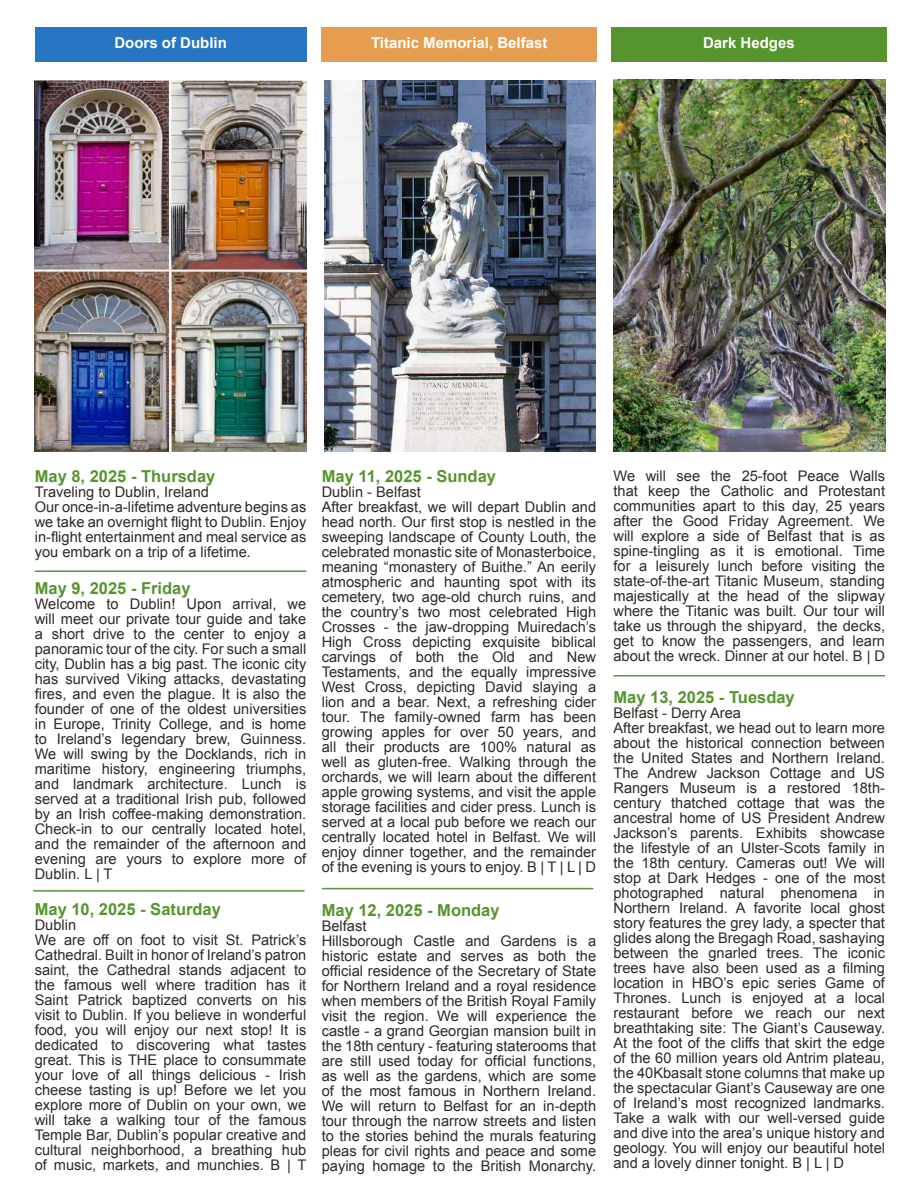
<style>
.page{position:relative;width:918px;height:1188px;background:#fff}
.page>*{position:absolute;margin:0;border:0;box-sizing:border-box;transform-origin:0 0}
.t1{font:700 16.5px "Arial";color:#56952d}
.t2{font:700 15px "Arial";color:#fff}
.t3{font:14.7px/15px "Arial";color:#2e2926}
</style>
<div class="page">
<div style="left:35px;top:27px;width:271px;height:34px;background:#2776c3"></div>
<div style="left:322px;top:27px;width:275px;height:34px;background:#e59e50"></div>
<div style="left:611px;top:27px;width:276px;height:34px;background:#56952d"></div>
<img style="left:613px;top:80px;width:272px;height:372px">
<img style="left:324px;top:80px;width:271px;height:372px">
<img style="left:35px;top:81px;width:271px;height:371px">
<hr style="left:35px;top:570px;width:271px;height:2px;background:#549641">
<hr style="left:33px;top:890px;width:272px;height:2px;background:#549641">
<hr style="left:322px;top:888px;width:271px;height:1px;background:#549641">
<hr style="left:613px;top:675px;width:272px;height:1px;background:#549641">
<p class="t2" style="left:114px;top:33px;width:114px">Doors of Dublin</p>
<p class="t2" style="left:371px;top:33px;width:178px">Titanic Memorial, Belfast</p>
<p class="t2" style="left:703px;top:33px;width:93px">Dark Hedges</p>
<p class="t1" style="left:35px;top:466px;width:182px">May 8, 2025 - Thursday</p>
<p class="t3" style="left:35px;top:485px;width:273px">Traveling to Dublin, Ireland<br>Our once-in-a-lifetime adventure begins as we take an overnight flight to Dublin. Enjoy in-flight entertainment and meal service as you embark on a trip of a lifetime.</p>
<p class="t1" style="left:35px;top:577px;width:157px">May 9, 2025 - Friday</p>
<p class="t3" style="left:35px;top:596px;width:273px;text-align:justify">Welcome to Dublin! Upon arrival, we will meet our private tour guide and take a short drive to the center to enjoy a panoramic tour of the city. For such a small city, Dublin has a big past. The iconic city has survived Viking attacks, devastating fires, and even the plague. It is also the founder of one of the oldest universities in Europe, Trinity College, and is home to Ireland’s legendary brew, Guinness.<br>We will swing by the Docklands, rich in maritime history, engineering triumphs, and landmark architecture. Lunch is served at a traditional Irish pub, followed by an Irish coffee-making demonstration.<br>Check-in to our centrally located hotel, and the remainder of the afternoon and evening are yours to explore more of Dublin. L | T</p>
<p class="t1" style="left:35px;top:898px;width:188px">May 10, 2025 - Saturday</p>
<p class="t3" style="left:35px;top:917px;width:273px">Dublin<br>We are off on foot to visit St. Patrick’s Cathedral. Built in honor of Ireland’s patron saint, the Cathedral stands adjacent to the famous well where tradition has it Saint Patrick baptized converts on his visit to Dublin. If you believe in wonderful food, you will enjoy our next stop! It is dedicated to discovering what tastes great. This is THE place to consummate your love of all things delicious - Irish cheese tasting is up! Before we let you explore more of Dublin on your own, we will take a walking tour of the famous Temple Bar, Dublinʼs popular creative and cultural neighborhood, a breathing hub of music, markets, and munchies. B | T</p>
<p class="t1" style="left:322px;top:466px;width:176px">May 11, 2025 - Sunday</p>
<p class="t3" style="left:322px;top:485px;width:276px">Dublin - Belfast<br>After breakfast, we will depart Dublin and head north. Our first stop is nestled in the sweeping landscape of County Louth, the celebrated monastic site of Monasterboice, meaning “monastery of Buithe.” An eerily atmospheric and haunting spot with its cemetery, two age-old church ruins, and the countryʼs two most celebrated High Crosses - the jaw-dropping Muiredach’s High Cross depicting exquisite biblical carvings of both the Old and New Testaments, and the equally impressive West Cross, depicting David slaying a lion and a bear. Next, a refreshing cider tour. The family-owned farm has been growing apples for over 50 years, and all their products are 100% natural as well as gluten-free. Walking through the orchards, we will learn about the different apple growing systems, and visit the apple storage facilities and cider press. Lunch is served at a local pub before we reach our centrally located hotel in Belfast. We will enjoy dinner together, and the remainder of the evening is yours to enjoy. B | T | L | D</p>
<p class="t1" style="left:322px;top:899px;width:179px">May 12, 2025 - Monday</p>
<p class="t3" style="left:322px;top:918px;width:276px">Belfast<br>Hillsborough Castle and Gardens is a historic estate and serves as both the official residence of the Secretary of State for Northern Ireland and a royal residence when members of the British Royal Family visit the region. We will experience the castle - a grand Georgian mansion built in the 18th century - featuring staterooms that are still used today for official functions, as well as the gardens, which are some of the most famous in Northern Ireland.<br>We will return to Belfast for an in-depth tour through the narrow streets and listen to the stories behind the murals featuring pleas for civil rights and peace and some paying homage to the British Monarchy.</p>
<p class="t3" style="left:613px;top:468px;width:273px;text-align:justify">We will see the 25-foot Peace Walls that keep the Catholic and Protestant communities apart to this day, 25 years after the Good Friday Agreement. We will explore a side of Belfast that is as spine-tingling as it is emotional. Time for a leisurely lunch before visiting the state-of-the-art Titanic Museum, standing majestically at the head of the slipway where the Titanic was built. Our tour will take us through the shipyard, the decks, get to know the passengers, and learn about the wreck. Dinner at our hotel. B | D</p>
<p class="t1" style="left:613px;top:686px;width:183px">May 13, 2025 - Tuesday</p>
<p class="t3" style="left:613px;top:705px;width:273px">Belfast - Derry Area<br>After breakfast, we head out to learn more about the historical connection between the United States and Northern Ireland.<br>The Andrew Jackson Cottage and US Rangers Museum is a restored 18th&shy;century thatched cottage that was the ancestral home of US President Andrew Jackson’s parents. Exhibits showcase the lifestyle of an Ulster-Scots family in the 18th century. Cameras out! We will stop at Dark Hedges - one of the most photographed natural phenomena in Northern Ireland. A favorite local ghost story features the grey lady, a specter that glides along the Bregagh Road, sashaying between the gnarled trees. The iconic trees have also been used as a filming location in HBO’s epic series Game of Thrones. Lunch is enjoyed at a local restaurant before we reach our next breathtaking site: The Giant’s Causeway.<br>At the foot of the cliffs that skirt the edge of the 60 million years old Antrim plateau, the 40Kbasalt stone columns that make up the spectacular Giantʼs Causeway are one of Irelandʼs most recognized landmarks.<br>Take a walk with our well-versed guide and dive into the areaʼs unique history and geology. You will enjoy our beautiful hotel and a lovely dinner tonight. B | L | D</p>
</div>
